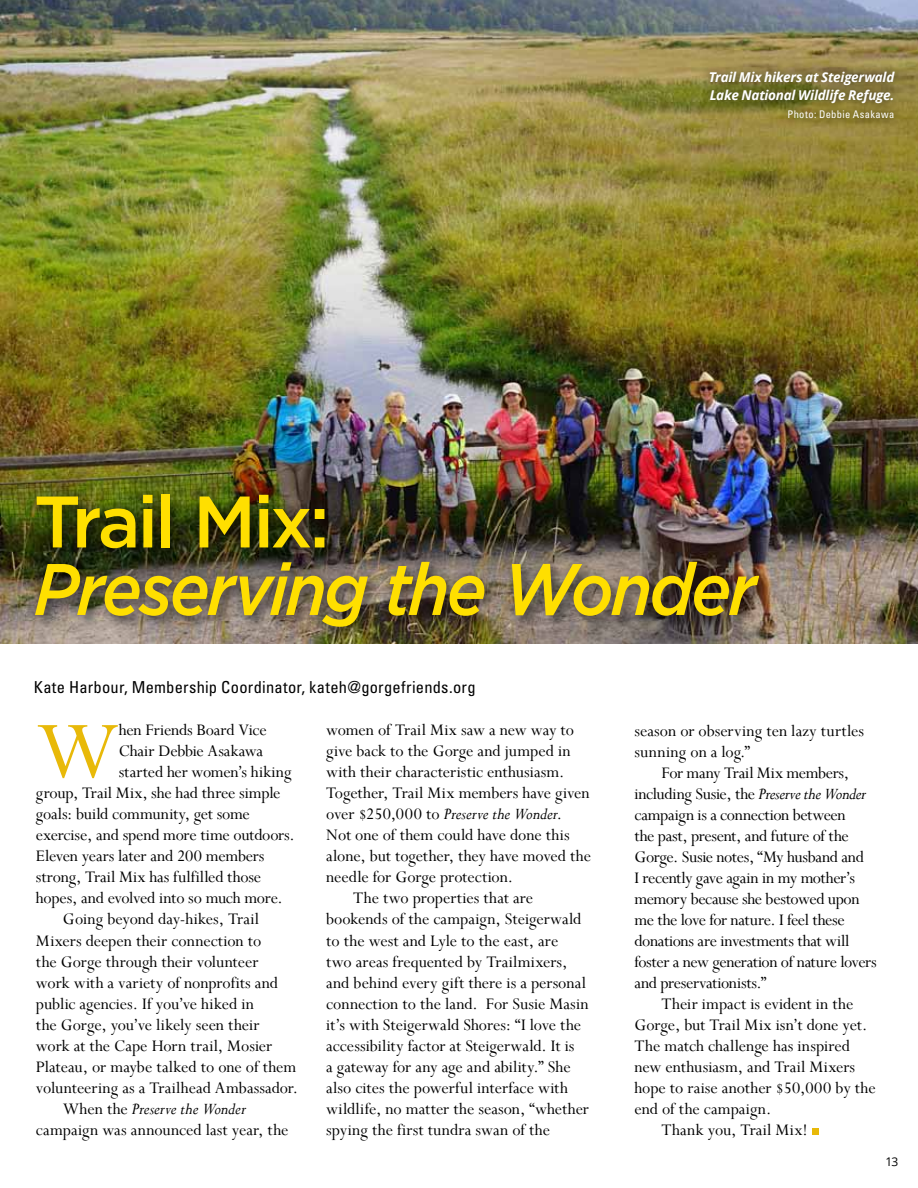
<style>
.page{position:relative;width:918px;height:1188px;background:#fff}
.page>*{position:absolute;margin:0;border:0;box-sizing:border-box;transform-origin:0 0}
.t1{font:91.35px "Perpetua";color:#e8b909}
.t2{font:italic 500 72.75px "Gotham";letter-spacing:-.045em;color:#ffdf00;scale:.92 1}
.t3{font:500 72.75px "Gotham";letter-spacing:-.05em;color:#ffdf00}
.t4{font:18px/21px "Perpetua";letter-spacing:-.005em;color:#000}
.t5{font:italic 18px "Perpetua";color:#000}
.t6{font:18px "Perpetua";letter-spacing:.015em;color:#000}
.t7{font:condensed 16.5px "Univers";letter-spacing:.015em;color:#000}
.t8{font:italic 700 13.5px/18px "Open Sans";letter-spacing:-.02em;color:#fff}
.t9{font:12px "Open Sans";color:#000}
.t10{font:condensed 10.5px "Univers";letter-spacing:.035em;color:#fff}
.s1{font-style:normal}
.s2{font-style:italic}
</style>
<div class="page">
<img style="left:0;top:0;width:918px;height:644px">
<div style="left:701px;top:63px;width:202px;height:65px;background:#000;opacity:.75"></div>
<div style="left:812px;top:1128px;width:6px;height:7px;background:#e8b909"></div>
<div style="left:34px;top:493px;width:739px;height:149px;background:#000;opacity:.38"></div>
<div style="left:26px;top:485px;width:742px;height:151px;background:#000;opacity:.38"></div>
<p class="t8" style="left:709px;top:68px;width:187px">Trail Mix hikers at Steigerwald<br>Lake National Wildlife Refuge.</p>
<p class="t10" style="left:787px;top:108px;width:108px">Photo: Debbie Asakawa</p>
<h2 class="t3" style="left:34px;top:474px;width:298px">Trail Mix:</h2>
<h2 class="t2" style="left:34px;top:548px;width:787px">Preserving the Wonder</h2>
<p class="t7" style="left:34px;top:676px;width:443px">Kate Harbour, Membership Coordinator, kateh@gorgefriends.org</p>
<h1 class="t1" style="left:36px;top:694px;width:85px">W</h1>
<p class="t4" style="left:119px;top:719px;width:149px">hen Friends Board Vice</p>
<p class="t4" style="left:119px;top:740px;width:146px">Chair Debbie Asakawa</p>
<p class="t4" style="left:119px;top:761px;width:174px">started her women’s hiking</p>
<p class="t4" style="left:36px;top:782px;width:246px">group, Trail Mix, she had three simple</p>
<p class="t4" style="left:36px;top:803px;width:215px">goals: build community, get some</p>
<p class="t4" style="left:36px;top:824px;width:260px">exercise, and spend more time outdoors.</p>
<p class="t4" style="left:36px;top:845px;width:230px">Eleven years later and 200 members</p>
<p class="t4" style="left:36px;top:866px;width:227px">strong, Trail Mix has fulfilled those</p>
<p class="t4" style="left:36px;top:887px;width:248px">hopes, and evolved into so much more.</p>
<p class="t4" style="left:63px;top:908px;width:198px">Going beyond day-hikes, Trail</p>
<p class="t4" style="left:36px;top:929px;width:227px">Mixers deepen their connection to</p>
<p class="t4" style="left:36px;top:950px;width:224px">the Gorge through their volunteer</p>
<p class="t4" style="left:36px;top:971px;width:244px">work with a variety of nonprofits and</p>
<p class="t4" style="left:36px;top:992px;width:220px">public agencies. If you’ve hiked in</p>
<p class="t4" style="left:36px;top:1014px;width:225px">the Gorge, you’ve likely seen their</p>
<p class="t4" style="left:36px;top:1035px;width:238px">work at the Cape Horn trail, Mosier</p>
<p class="t4" style="left:36px;top:1056px;width:262px">Plateau, or maybe talked to one of them</p>
<p class="t4" style="left:36px;top:1077px;width:264px">volunteering as a Trailhead Ambassador.</p>
<p class="t5" style="left:63px;top:1097px;width:185px"><span class="s1">When the</span> Preserve the Wonder</p>
<p class="t4" style="left:36px;top:1119px;width:254px">campaign was announced last year, the</p>
<p class="t4" style="left:326px;top:719px;width:249px">women of Trail Mix saw a new way to</p>
<p class="t4" style="left:326px;top:740px;width:246px">give back to the Gorge and jumped in</p>
<p class="t4" style="left:326px;top:761px;width:240px">with their characteristic enthusiasm.</p>
<p class="t4" style="left:326px;top:782px;width:265px">Together, Trail Mix members have given</p>
<p class="t5" style="left:326px;top:803px;width:237px"><span class="s1">over $250,000 to</span> Preserve the Wonder<span class="s1">.</span></p>
<p class="t4" style="left:326px;top:824px;width:245px">Not one of them could have done this</p>
<p class="t4" style="left:326px;top:845px;width:266px">alone, but together, they have moved the</p>
<p class="t4" style="left:326px;top:866px;width:188px">needle for Gorge protection.</p>
<p class="t4" style="left:353px;top:887px;width:181px">The two properties that are</p>
<p class="t4" style="left:326px;top:908px;width:257px">bookends of the campaign, Steigerwald</p>
<p class="t4" style="left:326px;top:929px;width:234px">to the west and Lyle to the east, are</p>
<p class="t4" style="left:326px;top:950px;width:243px">two areas frequented by Trailmixers,</p>
<p class="t4" style="left:326px;top:971px;width:261px">and behind every gift there is a personal</p>
<p class="t4" style="left:326px;top:992px;width:264px">connection to the land. For Susie Masin</p>
<p class="t4" style="left:326px;top:1014px;width:256px">it’s with Steigerwald Shores: “I love the</p>
<p class="t4" style="left:326px;top:1035px;width:250px">accessibility factor at Steigerwald. It is</p>
<p class="t4" style="left:326px;top:1056px;width:246px">a gateway for any age and ability.” She</p>
<p class="t4" style="left:326px;top:1077px;width:243px">also cites the powerful interface with</p>
<p class="t4" style="left:326px;top:1098px;width:264px">wildlife, no matter the season, “whether</p>
<p class="t4" style="left:326px;top:1119px;width:225px">spying the first tundra swan of the</p>
<p class="t4" style="left:634px;top:720px;width:231px">season or observing ten lazy turtles sunning on a log.”</p>
<p class="t4" style="left:634px;top:762px;width:244px;text-indent:27px">For many Trail Mix members, including Susie, the <span class="s2">Preserve the Wonder </span>campaign is a connection between<br>the past, present, and future of the Gorge. Susie notes, “My husband and<br>I recently gave again in my mother’s memory because she bestowed upon me the love for nature. I feel these donations are investments that will foster a new generation of nature lovers and preservationists.”</p>
<p class="t4" style="left:662px;top:993px;width:193px">Their impact is evident in the</p>
<p class="t4" style="left:634px;top:1014px;width:234px">Gorge, but Trail Mix isn’t done yet.</p>
<p class="t4" style="left:634px;top:1035px;width:217px">The match challenge has inspired</p>
<p class="t4" style="left:634px;top:1056px;width:222px">new enthusiasm, and Trail Mixers</p>
<p class="t4" style="left:634px;top:1077px;width:243px">hope to raise another $50,000 by the</p>
<p class="t4" style="left:634px;top:1098px;width:138px">end of the campaign.</p>
<p class="t6" style="left:662px;top:1118px;width:148px">Thank you, Trail Mix!</p>
<p class="t9" style="left:885px;top:1153px;width:14px">13</p>
</div>
